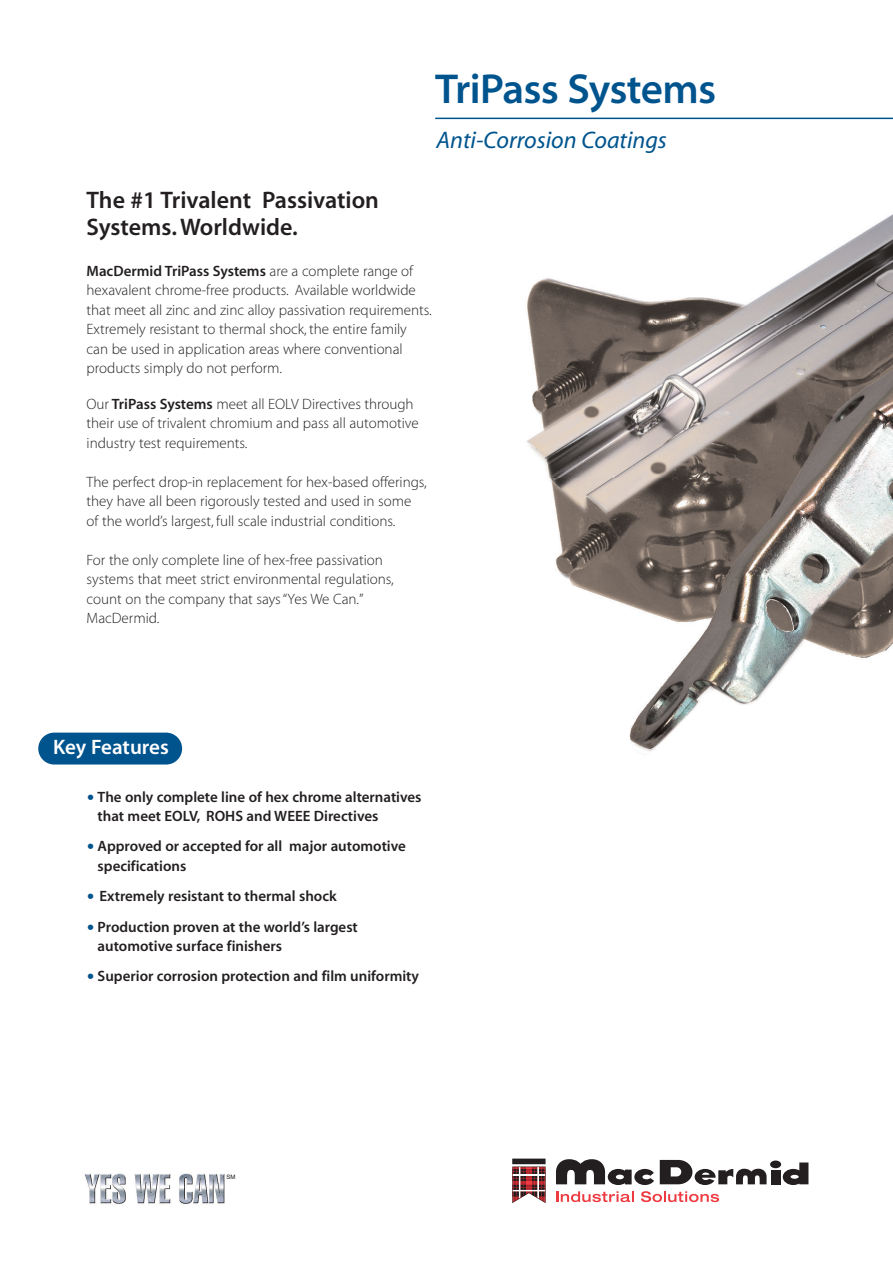
<style>
.page{position:relative;width:893px;height:1263px;background:#fff}
.page>*{position:absolute;margin:0;border:0;box-sizing:border-box;transform-origin:0 0}
.t1{font:42px "Myriad MM.215.wt.700.wd";letter-spacing:-.02em;color:#00548e;scale:.95 1}
.t2{font:24px/27px "Myriad MM.565.wt.600.wd";color:#231f20}
.t3{font:24px "Myriad MM It.412.wt.601.wd";color:#00548e}
.t4{font:21px "Myriad MM.565.wt.600.wd";letter-spacing:-.005em;color:#fff}
.t5{font:15px/19.5px "Myriad MM.215.wt.600.wd";color:#231f20}
.t6{font:15px/19.5px "Myriad MM.565.wt.600.wd";color:#231f20}
.t7{font:6px "Helvetica";color:#231f20}
.s1{font-family:"Myriad MM.215.wt.600.wd"}
.s2{font-family:"Myriad MM.565.wt.600.wd"}
.s3{font-size:22.5px;color:#00548e}
</style>
<div class="page">
<div style="left:38px;top:733px;width:144px;height:31px;background:#00548e;border-radius:16px"></div>
<hr style="left:435px;top:118px;width:458px;height:1px;background:#00548e">
<img style="left:84px;top:1173px;width:141px;height:31px">
<svg style="left:512px;top:1158px;width:34px;height:45px"></svg>
<svg style="left:556px;top:1191px;width:78px;height:11px"></svg>
<svg style="left:641px;top:1191px;width:78px;height:11px"></svg>
<svg style="left:556px;top:1159px;width:98px;height:26px"></svg>
<div style="left:771px;top:1170px;width:9px;height:14px;background:#231f20"></div>
<svg style="left:660px;top:1160px;width:107px;height:25px"></svg>
<div style="left:770px;top:1160px;width:11px;height:8px;background:#231f20;border-radius:50%"></div>
<svg style="left:783px;top:1162px;width:25px;height:23px"></svg>
<img style="left:526px;top:214px;width:367px;height:538px">
<h1 class="t1" style="left:435px;top:68px;width:297px">TriPass Systems</h1>
<h2 class="t3" style="left:437px;top:128px;width:232px">Anti-Corrosion Coatings</h2>
<h2 class="t2" style="left:87px;top:187px;width:294px">The #1 Trivalent Passivation<br>Systems.Worldwide.</h2>
<p class="t6" style="left:87px;top:261px;width:328px">MacDermid TriPass Systems <span class="s1">are a complete range of</span></p>
<p class="t5" style="left:87px;top:281px;width:347px">hexavalent chrome-free products. Available worldwide that meet all zinc and zinc alloy passivation requirements.<br>Extremely resistant to thermal shock, the entire family can be used in application areas where conventional products simply do not perform.</p>
<p class="t5" style="left:87px;top:395px;width:334px">Our <span class="s2">TriPass Systems</span> meet all EOLV Directives through their use of trivalent chromium and pass all automotive industry test requirements.</p>
<p class="t5" style="left:87px;top:473px;width:342px">The perfect drop-in replacement for hex-based offerings, they have all been rigorously tested and used in some of the world’s largest, full scale industrial conditions.</p>
<p class="t5" style="left:87px;top:551px;width:309px">For the only complete line of hex-free passivation systems that meet strict environmental regulations, count on the company that says“Yes We Can.” MacDermid.</p>
<h3 class="t4" style="left:53px;top:736px;width:117px">Key Features</h3>
<p class="t6" style="left:98px;top:787px;width:325px;text-indent:-10px"><span class="s3">•</span> The only complete line of hex chrome alternatives that meet EOLV, ROHS and WEEE Directives</p>
<p class="t6" style="left:98px;top:837px;width:310px;text-indent:-10px"><span class="s3">•</span> Approved or accepted for all major automotive specifications</p>
<p class="t6" style="left:87px;top:887px;width:251px"><span class="s3">•</span> Extremely resistant to thermal shock</p>
<p class="t6" style="left:98px;top:917px;width:262px;text-indent:-10px"><span class="s3">•</span> Production proven at the world’s largest automotive surface finishers</p>
<p class="t6" style="left:87px;top:967px;width:333px"><span class="s3">•</span> Superior corrosion protection and film uniformity</p>
<p class="t7" style="left:227px;top:1173px;width:10px">SM</p>
</div>
